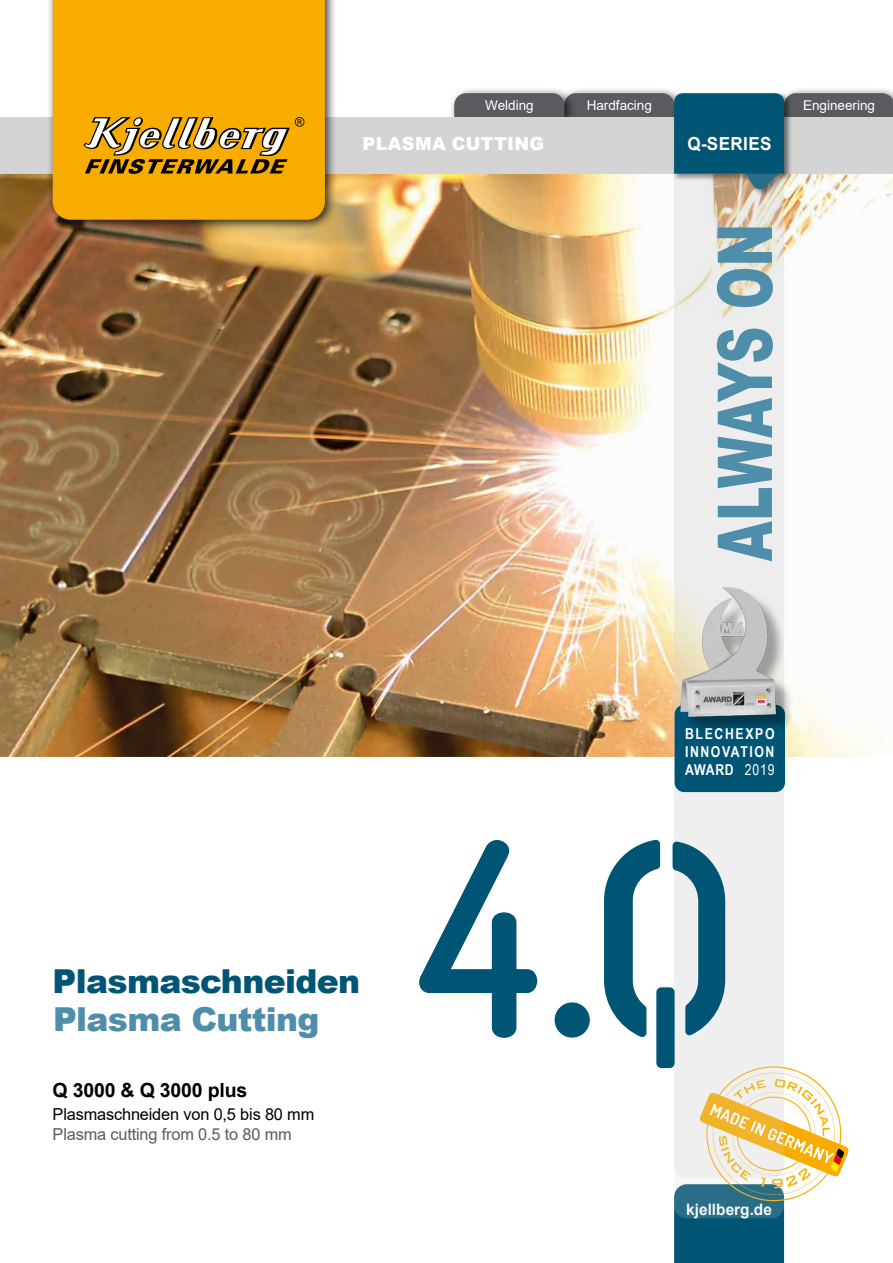
<style>
.page{position:relative;width:893px;height:1263px;background:#fff}
.page>*{position:absolute;margin:0;border:0;box-sizing:border-box;transform-origin:0 0}
.t1{font:900 33px "Arial";letter-spacing:-.02em;color:#005575}
.t2{font:900 33px "Arial";letter-spacing:-.02em;color:#4f8eaa}
.t3{font:700 19.5px "Arial";letter-spacing:-.01em;color:#000}
.t4{font:900 18px "Arial";letter-spacing:.02em;color:#fff}
.t5{font:700 18px "Arial";letter-spacing:.025em;color:#fff;scale:.95 1}
.t6{font:16.5px "Arial";letter-spacing:-.01em;color:#000}
.t7{font:16.5px "Arial";letter-spacing:-.01em;color:#5a5b5e}
.t8{font:700 15.75px "Arial";color:#fff}
.t9{font:700 15px/17.9px "Arial Narrow";letter-spacing:.105em;color:#fff;text-align:justify}
.t10{font:13.5px "Arial";color:#fff}
.s1{font-weight:400}
</style>
<div class="page">
<img style="left:0;top:174px;width:893px;height:583px">
<div style="left:778px;top:87px;width:115px;height:42px;background:#000;opacity:.75"></div>
<div style="left:558px;top:87px;width:128px;height:42px;background:#000;opacity:.75"></div>
<div style="left:448px;top:87px;width:128px;height:42px;background:#000;opacity:.75"></div>
<div style="left:0;top:117px;width:893px;height:57px;background:#d3d4d3"></div>
<svg style="left:454px;top:93px;width:439px;height:98px"></svg>
<div style="left:47px;top:0;width:290px;height:232px;background:#000;opacity:.75"></div>
<div style="left:53px;top:0;width:272px;height:220px;background:#f8ac00"></div>
<svg style="left:83px;top:117px;width:221px;height:57px;background:#ba8e29"></svg>
<svg style="left:674px;top:1067px;width:175px;height:196px"></svg>
<svg style="left:674px;top:174px;width:110px;height:1044px;fill:#efedec"></svg>
<div style="left:675px;top:705px;width:110px;height:87px;background:#005575;border-radius:10px"></div>
<div style="left:684px;top:590px;width:110px;height:144px;background:#000;opacity:.34"></div>
<img style="left:655px;top:579px;width:152px;height:152px">
<svg style="left:717px;top:227px;width:56px;height:334px;background:#98b9c6"></svg>
<div style="left:555px;top:1003px;width:34px;height:34px;background:#005575;border-radius:50%"></div>
<div style="left:555px;top:1002px;width:35px;height:35px;border:2px solid #005575;border-radius:50%"></div>
<svg style="left:604px;top:840px;width:56px;height:197px"></svg>
<svg style="left:673px;top:841px;width:52px;height:194px"></svg>
<div style="left:657px;top:988px;width:17px;height:79px;background:#005575;border-radius:4px"></div>
<div style="left:656px;top:987px;width:19px;height:81px;border:2px solid #005575;border-radius:4px"></div>
<svg style="left:419px;top:840px;width:119px;height:198px"></svg>
<p class="t10" style="left:485px;top:96px;width:50px">Welding</p>
<p class="t10" style="left:587px;top:96px;width:67px">Hardfacing</p>
<p class="t10" style="left:803px;top:96px;width:74px">Engineering</p>
<h3 class="t4" style="left:363px;top:130px;width:183px">PLASMA CUTTING</h3>
<h3 class="t5" style="left:688px;top:131px;width:90px">Q-SERIES</h3>
<h1 class="t1" style="left:53px;top:957px;width:309px">Plasmaschneiden</h1>
<h1 class="t2" style="left:53px;top:995px;width:268px">Plasma Cutting</h1>
<h2 class="t3" style="left:53px;top:1076px;width:196px">Q 3000 &amp; Q 3000 plus</h2>
<p class="t6" style="left:53px;top:1102px;width:263px">Plasmaschneiden von 0,5 bis 80 mm</p>
<p class="t7" style="left:53px;top:1123px;width:241px">Plasma cutting from 0.5 to 80 mm</p>
<p class="t9" style="left:685px;top:724px;width:91px">BLECHEXPO INNOVATION AWARD <span class="s1">2019</span></p>
<p class="t8" style="left:686px;top:1199px;width:87px">kjellberg.de</p>
</div>
